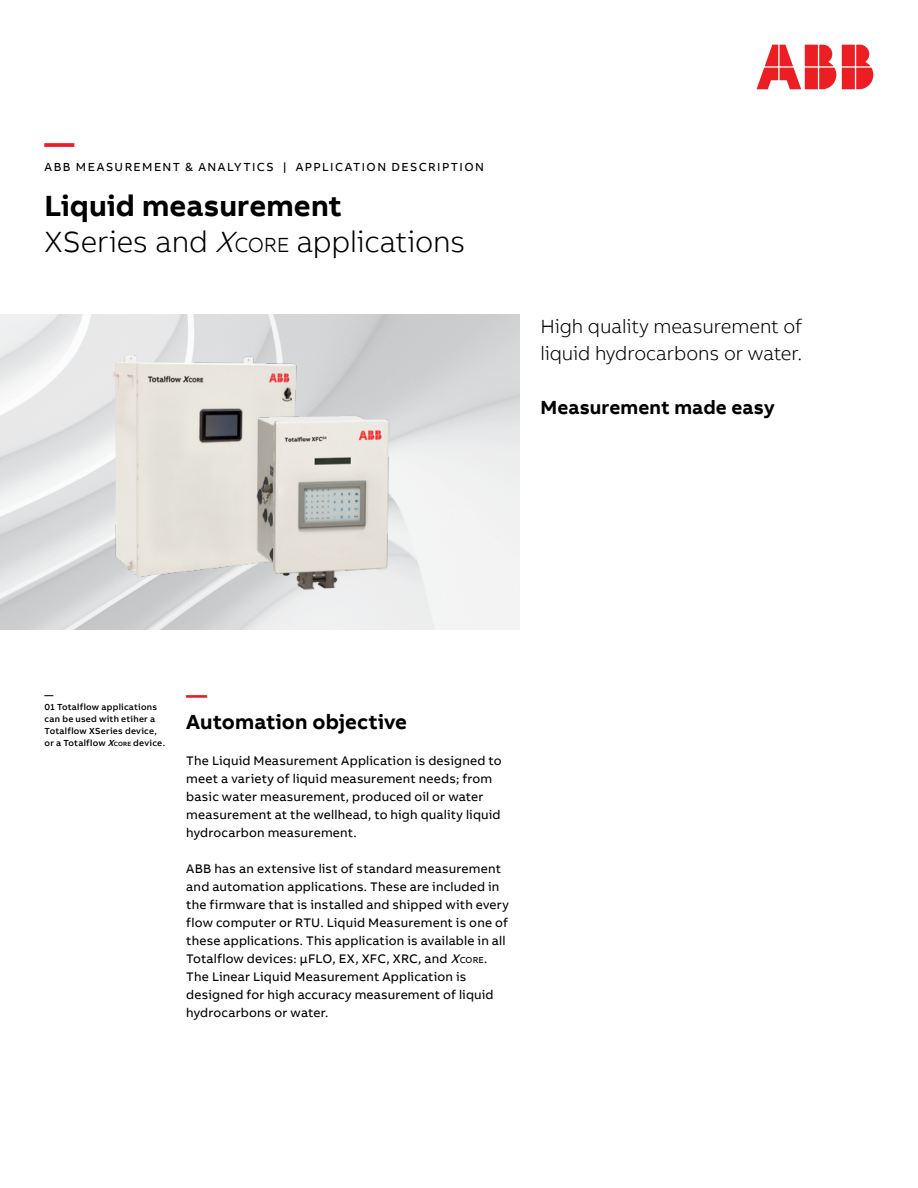
<style>
.page{position:relative;width:918px;height:1188px;background:#fff}
.page>*{position:absolute;margin:0;border:0;box-sizing:border-box;transform-origin:0 0}
.Medium_headline{font:300 30px "AB Bvoice";letter-spacing:-.005em;color:#000}
.Medium_headline-2{font:700 30px "AB Bvoice";letter-spacing:.005em;color:#000}
.Medium_headline-3{font:700 30px "AB Bvoice";color:#ed1c29}
.Specifications_headl{font:700 21px "AB Bvoice";color:#000}
.Specifications_headl-2{font:700 21px "AB Bvoice";color:#ed1c29}
.Intro_text_before_bo{font:300 19.5px/27px "AB Bvoice";letter-spacing:-.005em;color:#000}
.Intro_text_before_bo-2{font:700 19.5px "AB Bvoice";letter-spacing:.005em;color:#000}
.Body_text{font:12.75px/18px "AB Bvoice";letter-spacing:.015em;color:#000}
.Medium_category{font:12px "AB Bvoice";letter-spacing:.12em;color:#000}
.Captions{font:500 9px/12px "AB Bvoice";letter-spacing:.03em;color:#000}
.s1{font-style:italic}
.s2{font-size:21px}
.s3{font-size:6.3px}
.s4{font-size:8.85px}
</style>
<div class="page">
<svg style="left:757px;top:45px;width:116px;height:44px"></svg>
<img style="left:0;top:315px;width:519px;height:315px">
<img style="left:103px;top:351px;width:203px;height:238px">
<img style="left:246px;top:407px;width:153px;height:189px">
<p class="Medium_headline-3" style="left:45px;top:123px;width:31px">—</p>
<p class="Medium_category" style="left:45px;top:160px;width:441px">ABB MEASUREMENT &amp; ANALYTICS | APPLICATION DESCRIPTION</p>
<p class="Medium_headline-2" style="left:45px;top:186px;width:299px">Liquid measurement</p>
<p class="Medium_headline" style="left:45px;top:224px;width:422px">XSeries and <span class="s1">X</span><span class="s2">CORE</span> applications</p>
<p class="Intro_text_before_bo" style="left:540px;top:313px;width:263px">High quality measurement of liquid hydrocarbons or water.</p>
<p class="Intro_text_before_bo-2" style="left:540px;top:395px;width:236px">Measurement made easy</p>
<p class="Captions" style="left:45px;top:689px;width:10px">—</p>
<p class="Captions" style="left:45px;top:701px;width:122px">01 Totalflow applications can be used with etiher a<br>Totalflow XSeries device, or a Totalflow <span class="s1">X</span><span class="s3">CORE</span> device.</p>
<p class="Specifications_headl-2" style="left:186px;top:681px;width:22px">—</p>
<p class="Specifications_headl" style="left:186px;top:708px;width:222px">Automation objective</p>
<p class="Body_text" style="left:186px;top:751px;width:317px">The Liquid Measurement Application is designed to meet a variety of liquid measurement needs; from basic water measurement, produced oil or water measurement at the wellhead, to high quality liquid hydrocarbon measurement.</p>
<p class="Body_text" style="left:186px;top:859px;width:324px">ABB has an extensive list of standard measurement and automation applications. These are included in the firmware that is installed and shipped with every flow computer or RTU. Liquid Measurement is one of these applications. This application is available in all Totalflow devices: µFLO, EX, XFC, XRC, and <span class="s1">X</span><span class="s4">CORE</span>.<br>The Linear Liquid Measurement Application is designed for high accuracy measurement of liquid hydrocarbons or water.</p>
</div>
